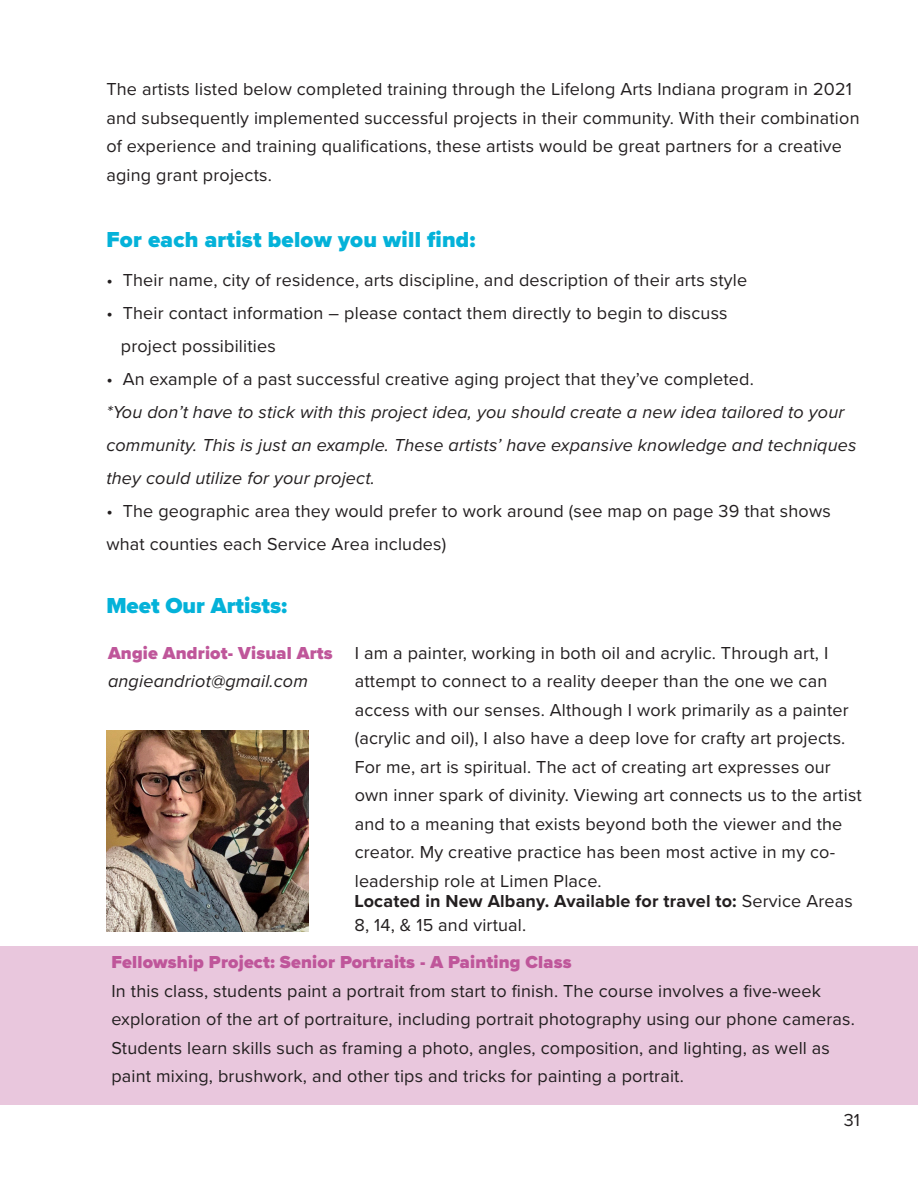
<style>
.page{position:relative;width:918px;height:1188px;background:#fff}
.page>*{position:absolute;margin:0;border:0;box-sizing:border-box;transform-origin:0 0}
.t1{font:900 22.5px "Proxima Nova";letter-spacing:.01em;color:#04b2d9}
.t2{font:18px/28.5px "Proxima Nova";letter-spacing:.01em;color:#231f20}
.t3{font:italic 18px/33px "Proxima Nova";letter-spacing:.01em;color:#231f20}
.t4{font:900 18px "Proxima Nova";letter-spacing:.01em;color:#bf569a}
.t5{font:700 18px/24px "Proxima Nova";letter-spacing:.01em;color:#231f20}
.s1{font-weight:400}
</style>
<div class="page">
<div style="left:0;top:946px;width:918px;height:159px;background:#e9c7dd"></div>
<img style="left:106px;top:730px;width:203px;height:201px">
<p class="t2" style="left:106px;top:74px;width:755px">The artists listed below completed training through the Lifelong Arts Indiana program in 2021 and subsequently implemented successful projects in their community. With their combination of experience and training qualifications, these artists would be great partners for a creative aging grant projects.</p>
<p class="t1" style="left:106px;top:222px;width:371px">For each artist below you will find:</p>
<p class="t2" style="left:106px;top:265px;width:642px">• Their name, city of residence, arts discipline, and description of their arts style</p>
<p class="t2" style="left:121px;top:295px;width:608px;line-height:33px;text-indent:-14px">• Their contact information – please contact them directly to begin to discuss project possibilities</p>
<p class="t2" style="left:106px;top:364px;width:649px">• An example of a past successful creative aging project that they’ve completed.</p>
<p class="t3" style="left:106px;top:394px;width:752px">*You don’t have to stick with this project idea, you should create a new idea tailored to your community. This is just an example. These artists’ have expansive knowledge and techniques they could utilize for your project.</p>
<p class="t2" style="left:106px;top:493px;width:726px;line-height:33px">• The geographic area they would prefer to work around (see map on page 39 that shows what counties each Service Area includes)</p>
<p class="t1" style="left:106px;top:589px;width:182px">Meet Our Artists:</p>
<p class="t4" style="left:108px;top:639px;width:226px">Angie Andriot- Visual Arts</p>
<p class="t3" style="left:108px;top:663px;width:201px">angieandriot@gmail.com</p>
<p class="t2" style="left:355px;top:638px;width:509px">I am a painter, working in both oil and acrylic. Through art, I attempt to connect to a reality deeper than the one we can access with our senses. Although I work primarily as a painter (acrylic and oil), I also have a deep love for crafty art projects.<br>For me, art is spiritual. The act of creating art expresses our own inner spark of divinity. Viewing art connects us to the artist and to a meaning that exists beyond both the viewer and the creator. My creative practice has been most active in my co&shy;leadership role at Limen Place.</p>
<p class="t5" style="left:354px;top:888px;width:500px">Located in New Albany. Available for travel to: <span class="s1">Service Areas<br>8, 14, &amp; 15 and virtual.</span></p>
<p class="t4" style="left:111px;top:949px;width:462px">Fellowship Project: Senior Portraits - A Painting Class</p>
<p class="t2" style="left:111px;top:975px;width:745px">In this class, students paint a portrait from start to finish. The course involves a five-week exploration of the art of portraiture, including portrait photography using our phone cameras.<br>Students learn skills such as framing a photo, angles, composition, and lighting, as well as paint mixing, brushwork, and other tips and tricks for painting a portrait.</p>
<p class="t2" style="left:844px;top:1105px;width:18px">31</p>
</div>
